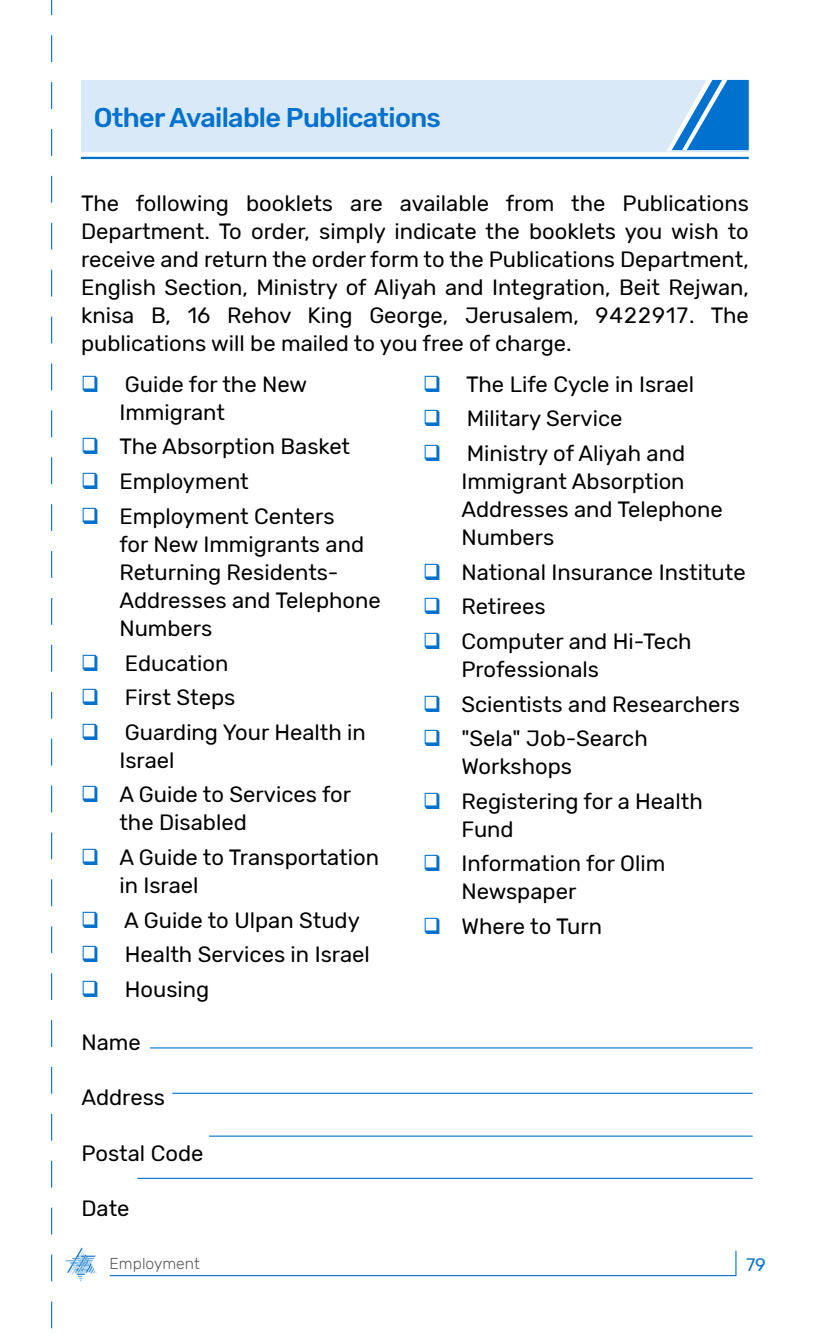
<style>
.page{position:relative;width:830px;height:1340px;background:#fff}
.page>*{position:absolute;margin:0;border:0;box-sizing:border-box;transform-origin:0 0}
.t1{font:500 27px "Rubik";letter-spacing:-.025em;color:#0071ce}
.t2{font:22.05px/28.1px "Rubik";color:#000}
.t3{font:18px "Rubik";color:#0071ce}
.t4{font:300 15.75px "Rubik";color:#58595b}
.s1{color:#0071ce}
</style>
<div class="page">
<svg style="left:109px;top:1250px;width:627px;height:26px"></svg>
<svg style="left:65px;top:1247px;width:32px;height:34px"></svg>
<div style="left:81px;top:80px;width:667px;height:71px;background:#d9e9f7"></div>
<hr style="left:81px;top:157px;width:667px;height:2px;background:#0071ce">
<svg style="left:667px;top:80px;width:81px;height:71px"></svg>
<hr style="left:150px;top:1047px;width:602px;height:1px;background:#0071ce">
<hr style="left:172px;top:1092px;width:580px;height:1px;background:#0071ce">
<hr style="left:209px;top:1135px;width:543px;height:1px;background:#0071ce">
<hr style="left:137px;top:1177px;width:615px;height:1px;background:#0071ce">
<svg style="left:51px;top:0;width:1px;height:1328px"></svg>
<p class="t1" style="left:94px;top:102px;width:348px">Other Available Publications</p>
<p class="t2" style="left:81px;top:189px;width:669px;text-align:justify">The following booklets are available from the Publications Department. To order, simply indicate the booklets you wish to receive and return the order form to the Publications Department, English Section, Ministry of Aliyah and Integration, Beit Rejwan, knisa B, 16 Rehov King George, Jerusalem, 9422917. The publications will be mailed to you free of charge.</p>
<p class="t2" style="left:119px;top:371px;width:189px;text-indent:-38px"><span class="s1">❑</span> Guide for the New<br>Immigrant</p>
<p class="t2" style="left:81px;top:433px;width:270px"><span class="s1">❑</span> The Absorption Basket</p>
<p class="t2" style="left:81px;top:468px;width:169px"><span class="s1">❑</span> Employment</p>
<p class="t2" style="left:119px;top:502px;width:263px;text-indent:-38px"><span class="s1">❑</span> Employment Centers<br>for New Immigrants and<br>Returning Residents-<br>Addresses and Telephone<br>Numbers</p>
<p class="t2" style="left:81px;top:649px;width:149px"><span class="s1">❑</span> Education</p>
<p class="t2" style="left:81px;top:684px;width:156px"><span class="s1">❑</span> First Steps</p>
<p class="t2" style="left:119px;top:718px;width:248px;text-indent:-38px"><span class="s1">❑</span> Guarding Your Health in<br>Israel</p>
<p class="t2" style="left:119px;top:781px;width:233px;text-indent:-38px"><span class="s1">❑</span> A Guide to Services for the Disabled</p>
<p class="t2" style="left:119px;top:843px;width:261px;text-indent:-38px"><span class="s1">❑</span> A Guide to Transportation in Israel</p>
<p class="t2" style="left:81px;top:906px;width:280px"><span class="s1">❑</span> A Guide to Ulpan Study</p>
<p class="t2" style="left:81px;top:941px;width:290px"><span class="s1">❑</span> Health Services in Israel</p>
<p class="t2" style="left:81px;top:975px;width:130px"><span class="s1">❑</span> Housing</p>
<p class="t2" style="left:81px;top:1028px;width:61px">Name</p>
<p class="t2" style="left:81px;top:1084px;width:85px">Address</p>
<p class="t2" style="left:81px;top:1139px;width:123px">Postal Code</p>
<p class="t2" style="left:81px;top:1195px;width:50px">Date</p>
<p class="t2" style="left:423px;top:371px;width:272px"><span class="s1">❑</span> The Life Cycle in Israel</p>
<p class="t2" style="left:423px;top:405px;width:201px"><span class="s1">❑</span> Military Service</p>
<p class="t2" style="left:461px;top:440px;width:263px;text-indent:-38px"><span class="s1">❑</span> Ministry of Aliyah and<br>Immigrant Absorption<br>Addresses and Telephone<br>Numbers</p>
<p class="t2" style="left:423px;top:558px;width:324px"><span class="s1">❑</span> National Insurance Institute</p>
<p class="t2" style="left:423px;top:593px;width:124px"><span class="s1">❑</span> Retirees</p>
<p class="t2" style="left:461px;top:627px;width:231px;text-indent:-38px"><span class="s1">❑</span> Computer and Hi-Tech<br>Professionals</p>
<p class="t2" style="left:423px;top:690px;width:318px"><span class="s1">❑</span> Scientists and Researchers</p>
<p class="t2" style="left:461px;top:725px;width:188px;text-indent:-38px"><span class="s1">❑</span> "Sela" Job-Search<br>Workshops</p>
<p class="t2" style="left:461px;top:787px;width:243px;text-indent:-38px"><span class="s1">❑</span> Registering for a Health<br>Fund</p>
<p class="t2" style="left:461px;top:850px;width:205px;text-indent:-38px"><span class="s1">❑</span> Information for Olim<br>Newspaper</p>
<p class="t2" style="left:423px;top:912px;width:180px"><span class="s1">❑</span> Where to Turn</p>
<p class="t4" style="left:110px;top:1254px;width:91px">Employment</p>
<p class="t3" style="left:745px;top:1254px;width:21px">79</p>
</div>
